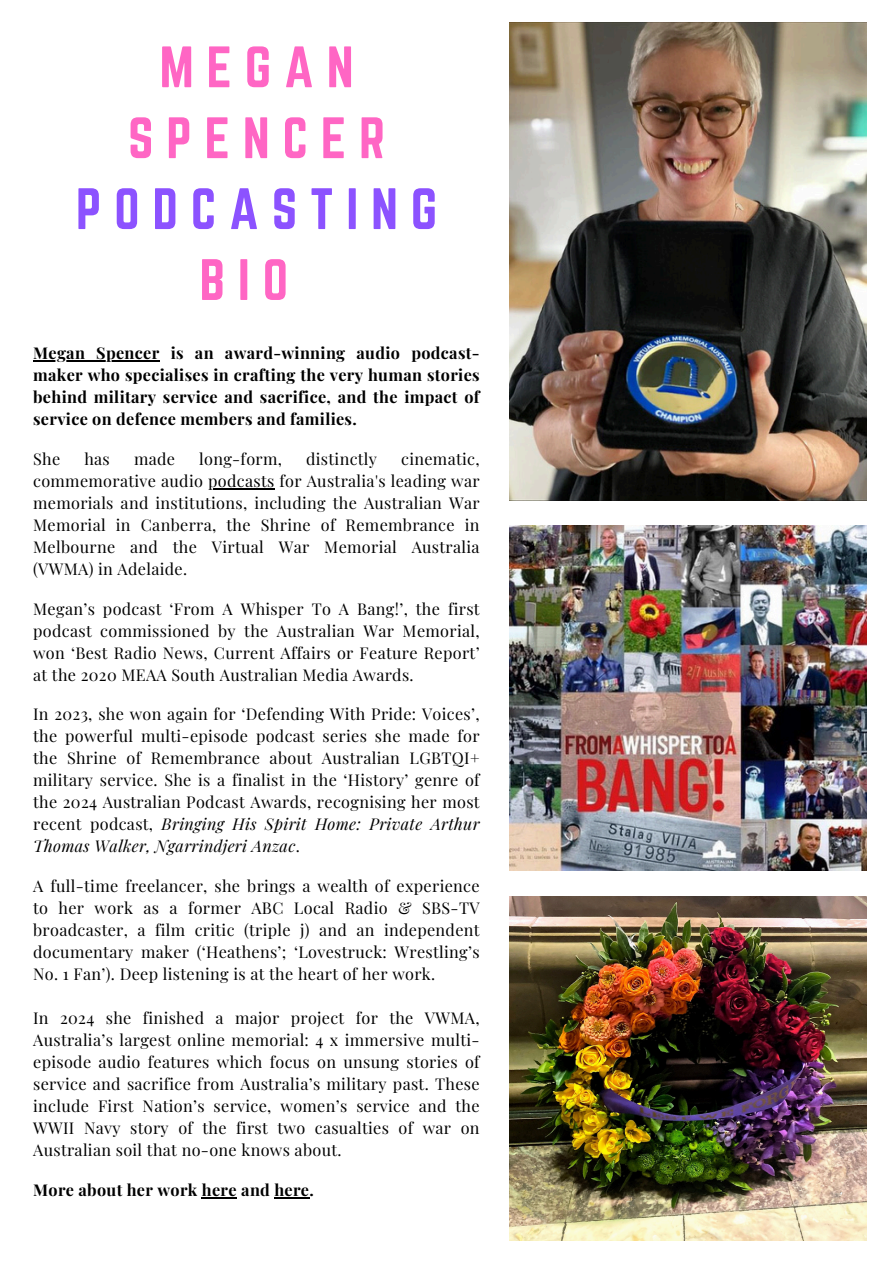
<style>
.page{position:relative;width:894px;height:1264px;background:#fff}
.page>*{position:absolute;margin:0;border:0;box-sizing:border-box;transform-origin:0 0}
.t1{font:51px/70.8px "Norwester";letter-spacing:.25em;color:#ff66c4;text-align:center}
.t2{font:51px "Norwester";letter-spacing:.25em;color:#8c52ff}
.t3{font:16.2px/22px "Playfair Display";letter-spacing:.02em;color:#000}
.t4{font:700 16.2px/22px "Playfair Display";letter-spacing:.02em;color:#000;text-align:justify}
.s1{font-style:italic}
</style>
<div class="page">
<img style="left:509px;top:896px;width:357px;height:344px">
<img style="left:509px;top:526px;width:357px;height:344px">
<img style="left:509px;top:23px;width:357px;height:477px">
<hr style="left:33px;top:360px;width:127px;height:1px;background:#000">
<hr style="left:208px;top:488px;width:66px;height:1px;background:#000">
<hr style="left:202px;top:1196px;width:35px;height:2px;background:#000">
<hr style="left:274px;top:1196px;width:35px;height:2px;background:#000">
<h1 class="t1" style="left:128px;top:31px;width:258px">MEGAN<br>SPENCER</h1>
<h1 class="t2" style="left:76px;top:178px;width:363px">PODCASTING</h1>
<h1 class="t1" style="left:199px;top:244px;width:90px">BIO</h1>
<h1 class="t4" style="left:33px;top:341px;width:448px">Megan Spencer is an award-winning audio podcast&shy;maker who specialises in crafting the very human stories behind military service and sacrifice, and the impact of service on defence members and families.</h1>
<h2 class="t3" style="left:33px;top:447px;width:29px">She</h2>
<h2 class="t3" style="left:84px;top:447px;width:27px">has</h2>
<h2 class="t3" style="left:134px;top:447px;width:43px">made</h2>
<h2 class="t3" style="left:199px;top:447px;width:84px">long-form,</h2>
<h2 class="t3" style="left:306px;top:447px;width:72px">distinctly</h2>
<h2 class="t3" style="left:33px;top:447px;width:448px;text-align:right">cinematic,<br>commemorative audio podcasts for Australia's leading war</h2>
<p class="t3" style="left:33px;top:491px;width:448px;text-align:justify">memorials and institutions, including the Australian War Memorial in Canberra, the Shrine of Remembrance in Melbourne and the Virtual War Memorial Australia (VWMA) in Adelaide.</p>
<p class="t3" style="left:33px;top:597px;width:448px">Megan’s podcast ‘From A Whisper To A Bang!’, the first podcast commissioned by the Australian War Memorial,</p>
<p class="t3" style="left:33px;top:641px;width:448px">won ‘Best Radio News, Current Affairs or Feature Report’ at the 2020 MEAA South Australian Media Awards.</p>
<p class="t3" style="left:33px;top:702px;width:448px">In 2023, she won again for ‘Defending With Pride: Voices’, the powerful multi-episode podcast series she made for</p>
<p class="t3" style="left:33px;top:746px;width:448px;text-align:justify">the Shrine of Remembrance about Australian LGBTQI+ military service. She is a finalist in the ‘History’ genre of the 2024 Australian Podcast Awards, recognising her most recent podcast, <span class="s1">Bringing His Spirit Home: Private Arthur Thomas Walker, Ngarrindjeri Anzac</span>.</p>
<p class="t3" style="left:33px;top:874px;width:448px">A full-time freelancer, she brings a wealth of experience to her work as a former ABC Local Radio &amp; SBS-TV</p>
<p class="t3" style="left:33px;top:918px;width:448px;text-align:justify">broadcaster, a film critic (triple j) and an independent documentary maker (‘Heathens’; ‘Lovestruck: Wrestling’s No. 1 Fan’). Deep listening is at the heart of her work.</p>
<p class="t3" style="left:33px;top:1006px;width:448px">In 2024 she finished a major project for the VWMA,<br>Australia’s largest online memorial: 4 x immersive multi-</p>
<p class="t3" style="left:33px;top:1050px;width:448px;text-align:justify">episode audio features which focus on unsung stories of service and sacrifice from Australia’s military past. These include First Nation’s service, women’s service and the WWII Navy story of the first two casualties of war on Australian soil that no-one knows about.</p>
<p class="t4" style="left:33px;top:1178px;width:282px">More about her work here and here.</p>
</div>
